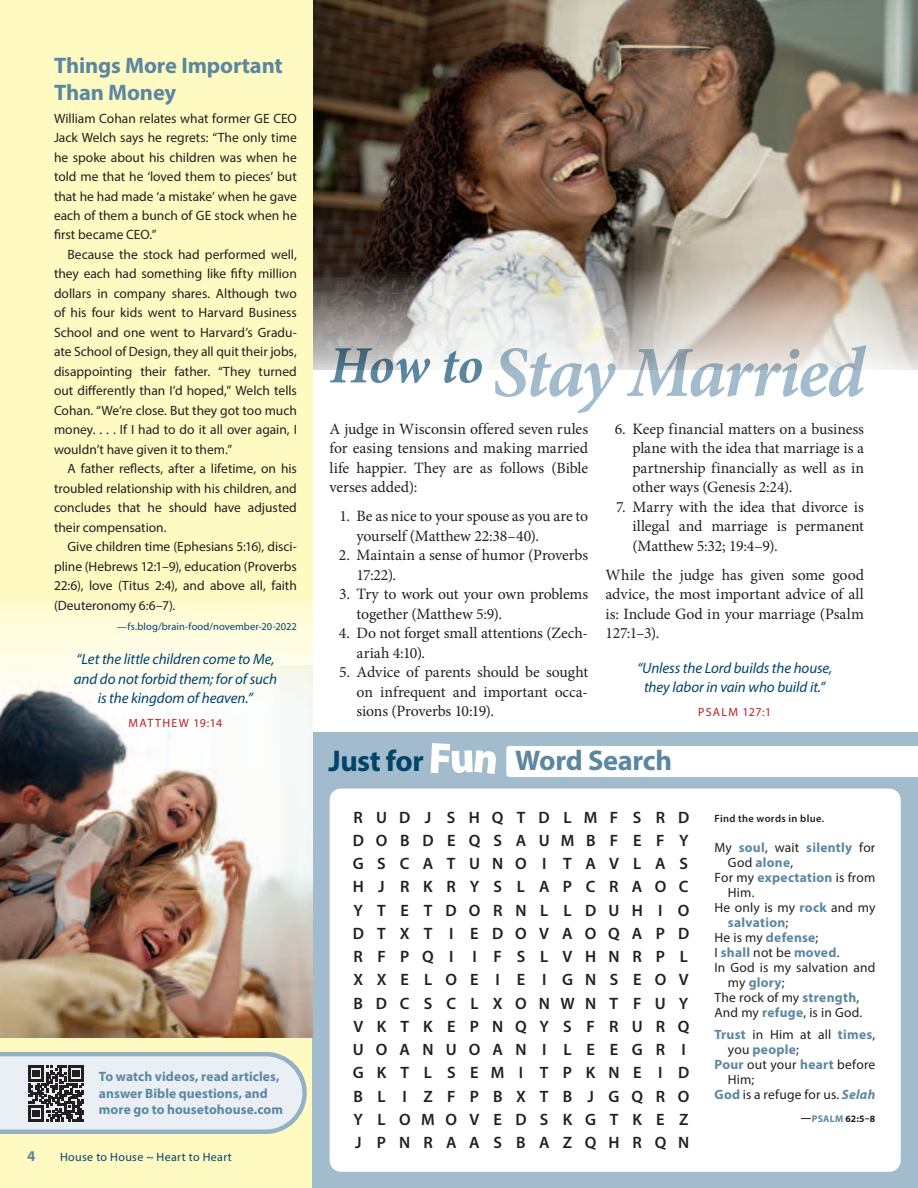
<style>
.page{position:relative;width:918px;height:1188px;background:#fff}
.page>*{position:absolute;margin:0;border:0;box-sizing:border-box;transform-origin:0 0}
.t1{font:italic 700 72px "Minion Pro";letter-spacing:-.025em;color:#a2bbcd}
.t2{font:700 30px "Myriad Pro";letter-spacing:-.02em;color:#00446a}
.t3{font:700 28.5px "Myriad Pro";letter-spacing:-.015em;color:#5c87a1}
.t4{font:700 22.5px/27px "Myriad Pro";letter-spacing:-.01em;color:#5c87a1}
.t5{font:600 16.5px/23.2px "Myriad Pro";letter-spacing:.81em;color:#231f20}
.t6{font:15.75px/19.5px "Minion Pro";letter-spacing:-.01em;color:#231f20;text-align:justify}
.t7{font:italic 15px/19.5px "Myriad Pro";letter-spacing:-.005em;color:#00446a;text-align:center}
.t8{font:700 15px "Myriad Pro";color:#5c87a1}
.t9{font:13.5px/19.5px "Myriad Pro";color:#231f20;text-align:justify}
.t10{font:700 13.5px/16.5px "Myriad Pro";letter-spacing:.01em;color:#5c87a1}
.t11{font:12px "Myriad Pro";letter-spacing:.03em;color:#00446a}
.t12{font:12px "Myriad Pro";letter-spacing:.1em;color:#b22423}
.t13{font:10.5px "Myriad Pro";letter-spacing:.01em;color:#00446a}
.t14{font:600 10.5px "Myriad Pro";letter-spacing:.035em;color:#231f20}
.t15{font:700 9.75px "Myriad Pro";letter-spacing:.025em;color:#231f20}
.s1{font-weight:400;color:#231f20}
.s2{font-weight:700;color:#5c87a1}
.s3{font-weight:700;font-style:italic;color:#5c87a1}
.s4{font-size:10.5px}
.s5{color:#5c87a1}
</style>
<div class="page">
<img style="left:313px;top:0;width:605px;height:370px">
<div style="left:0;top:0;width:313px;height:1188px;background:#fffac1"></div>
<div style="left:313px;top:733px;width:605px;height:455px;background:#a2bbcd"></div>
<div style="left:506px;top:746px;width:412px;height:31px;background:#fff"></div>
<svg style="left:431px;top:743px;width:65px;height:31px"></svg>
<div style="left:330px;top:789px;width:571px;height:383px;background:#fff;border-radius:11px"></div>
<svg style="left:0;top:1051px;width:307px;height:83px;background:#cfd6da"></svg>
<svg style="left:0;top:602px;width:313px;height:63px;background:#fffbdc"></svg>
<img style="left:0;top:665px;width:313px;height:372px">
<h3 class="t4" style="left:54px;top:51px;width:230px">Things More Important<br>Than Money</h3>
<p class="t9" style="left:54px;top:108px;width:244px">William Cohan relates what former GE CEO Jack Welch says he regrets: “The only time he spoke about his children was when he told me that he ‘loved them to pieces’ but that he had made ‘a mistake’ when he gave each of them a bunch of GE stock when he first became CEO.”</p>
<p class="t9" style="left:54px;top:245px;width:244px;text-indent:14px">Because the stock had performed well, they each had something like fifty million dollars in company shares. Although two of his four kids went to Harvard Business School and one went to Harvard’s Gradu&shy;ate School of Design, they all quit their jobs, disappointing their father. “They turned out differently than I’d hoped,” Welch tells Cohan. “We’re close. But they got too much money. . . . If I had to do it all over again, I wouldn’t have given it to them.”</p>
<p class="t9" style="left:54px;top:459px;width:244px;text-indent:14px">A father reflects, after a lifetime, on his troubled relationship with his children, and concludes that he should have adjusted their compensation.</p>
<p class="t9" style="left:54px;top:537px;width:244px;text-indent:14px">Give children time (Ephesians 5:16), disci&shy;pline (Hebrews 12:1–9), education (Proverbs 22:6), love (Titus 2:4), and above all, faith (Deuteronomy 6:6–7).</p>
<p class="t13" style="left:117px;top:620px;width:182px">—fs.blog/brain-food/november-20-2022</p>
<p class="t7" style="left:74px;top:649px;width:205px">“Let the little children come to Me, and do not forbid them; for of such is the kingdom of heaven.”</p>
<p class="t12" style="left:129px;top:716px;width:95px">MATTHEW 19:14</p>
<p class="t10" style="left:99px;top:1068px;width:185px">To watch videos, read articles, answer Bible questions, and more go to housetohouse.com</p>
<p class="t8" style="left:27px;top:1146px;width:10px">4</p>
<p class="t11" style="left:60px;top:1150px;width:173px">House to House ~ Heart to Heart</p>
<h1 class="t1" style="left:330px;top:322px;width:537px"><sup>How</sup> <sup>to</sup> Stay Married</h1>
<p class="t6" style="left:330px;top:419px;width:260px">A judge in Wisconsin offered seven rules for easing tensions and making married life happier. They are as follows (Bible verses added):</p>
<p class="t6" style="left:357px;top:507px;width:233px;text-indent:-17px">1. Be as nice to your spouse as you are to yourself (Matthew 22:38–40).</p>
<p class="t6" style="left:357px;top:546px;width:233px;text-indent:-18px">2. Maintain a sense of humor (Proverbs<br>17:22).</p>
<p class="t6" style="left:357px;top:585px;width:233px;text-indent:-17px">3. Try to work out your own problems together (Matthew 5:9).</p>
<p class="t6" style="left:357px;top:624px;width:233px;text-indent:-18px">4. Do not forget small attentions (Zech&shy;ariah 4:10).</p>
<p class="t6" style="left:357px;top:663px;width:233px;text-indent:-17px">5. Advice of parents should be sought on infrequent and important occa&shy;sions (Proverbs 10:19).</p>
<p class="t6" style="left:632px;top:419px;width:233px;text-indent:-18px">6. Keep financial matters on a business plane with the idea that marriage is a partnership financially as well as in other ways (Genesis 2:24).</p>
<p class="t6" style="left:632px;top:497px;width:233px;text-indent:-16px">7. Marry with the idea that divorce is illegal and marriage is permanent (Matthew 5:32; 19:4–9).</p>
<p class="t6" style="left:605px;top:565px;width:260px">While the judge has given some good advice, the most important advice of all is: Include God in your marriage (Psalm 127:1–3).</p>
<p class="t7" style="left:637px;top:658px;width:197px">“Unless the Lord builds the house, they labor in vain who build it.”</p>
<p class="t12" style="left:698px;top:705px;width:74px">PSALM 127:1</p>
<h2 class="t2" style="left:329px;top:741px;width:97px">Just for</h2>
<h3 class="t3" style="left:515px;top:742px;width:158px">Word Search</h3>
<p class="t5" style="left:353px;top:805px;width:338px">RUDJ SHQTDLMFSRD<br>DOBDEQSAUMBFEFY<br>GSCATUNOI TAVLAS<br>HJRKRYSLAPCRAOC<br>YTETDORNLLDUH IO<br>DTXT I EDOVAOQAPD<br>RFPQI I FSLVHNRPL<br>XXELOE I E IGNSEOV<br>BDCSCLXONWNTFUY<br>VKTKEPNQYSFRURQ<br>UOANUOAN I L E EGR I<br>GKTLSEMI TPKNE ID<br>BL I ZFPBXTBJGQRO<br>YLOMOVEDSKGTKEZ<br>J PNRAASBAZQHRQN</p>
<p class="t14" style="left:714px;top:811px;width:111px">Find the words in blue.</p>
<p class="t10" style="left:714px;top:838px;width:162px"><span class="s1">My</span> soul<span class="s1">, wait</span> silently <span class="s1">for</span></p>
<p class="t10" style="left:728px;top:853px;width:67px"><span class="s1">God</span> alone<span class="s1">,</span></p>
<p class="t9" style="left:714px;top:867px;width:162px">For my <span class="s2">expectation</span> is from</p>
<p class="t9" style="left:728px;top:882px;width:28px">Him.</p>
<p class="t9" style="left:714px;top:897px;width:162px">He only is my <span class="s2">rock</span> and my</p>
<p class="t10" style="left:728px;top:913px;width:62px">salvation<span class="s1">;</span></p>
<p class="t9" style="left:714px;top:927px;width:105px">He is my <span class="s2">defense</span>;</p>
<p class="t10" style="left:714px;top:943px;width:127px"><span class="s1">I</span> shall <span class="s1">not be</span> moved<span class="s1">.</span></p>
<p class="t9" style="left:714px;top:957px;width:162px">In God is my salvation and</p>
<p class="t10" style="left:728px;top:973px;width:58px"><span class="s1">my</span> glory<span class="s1">;</span></p>
<p class="t9" style="left:714px;top:987px;width:146px">The rock of my <span class="s2">strength</span>,</p>
<p class="t9" style="left:714px;top:1002px;width:149px">And my <span class="s2">refuge</span>, is in God.</p>
<p class="t9" style="left:714px;top:1025px;width:162px"><span class="s2">Trust</span> in Him at all <span class="s2">times</span>,</p>
<p class="t10" style="left:728px;top:1041px;width:72px"><span class="s1">you</span> people<span class="s1">;</span></p>
<p class="t9" style="left:714px;top:1055px;width:162px"><span class="s2">Pour</span> out your <span class="s2">heart</span> before</p>
<p class="t9" style="left:728px;top:1070px;width:28px">Him;</p>
<p class="t9" style="left:714px;top:1085px;width:162px"><span class="s2">God</span> is a refuge for us. <span class="s3">Selah</span></p>
<p class="t15" style="left:801px;top:1112px;width:76px"><span class="s4">—</span><span class="s5">PSALM</span> 62:5–8</p>
</div>
